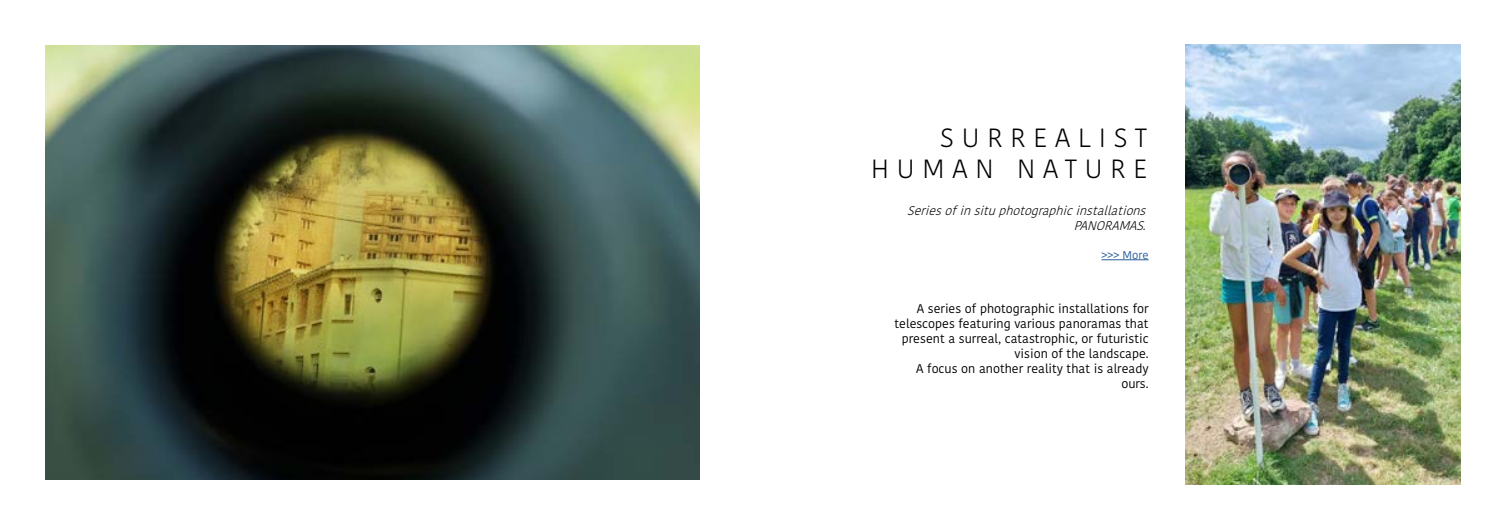
<style>
.page{position:relative;width:1489px;height:525px;background:#fff}
.page>*{position:absolute;margin:0;border:0;box-sizing:border-box;transform-origin:0 0}
.t1{font:300 26.25px/31.5px "Kohinoor Bangla";letter-spacing:.3em;color:#000;text-align:right}
.t2{font:12.5px/15px "Kohinoor Bangla";color:#000;text-align:right}
.t3{font:italic 300 12.5px/15px "Kohinoor Bangla";color:#000;text-align:right}
.t4{font:11.25px "Kohinoor Bangla";color:#275b9b}
</style>
<div class="page">
<img style="left:45px;top:45px;width:654px;height:434px">
<img style="left:1185px;top:44px;width:275px;height:440px">
<hr style="left:1101px;top:259px;width:47px;height:1px;background:#275b9b">
<h1 class="t1" style="left:871px;top:121px;width:277px">SURREALIST<br>HUMAN NATURE</h1>
<p class="t3" style="left:907px;top:203px;width:244px">Seriesofinsituphotographicinstallations<br>PANORAMAS.</p>
<p class="t4" style="left:1101px;top:246px;width:49px">&gt;&gt;&gt; More</p>
<p class="t2" style="left:894px;top:300px;width:255px">A series of photographic installations for telescopes featuring various panoramas that present a surreal, catastrophic, or futuristic vision of the landscape.<br>A focus on another reality that is already ours.</p>
</div>
